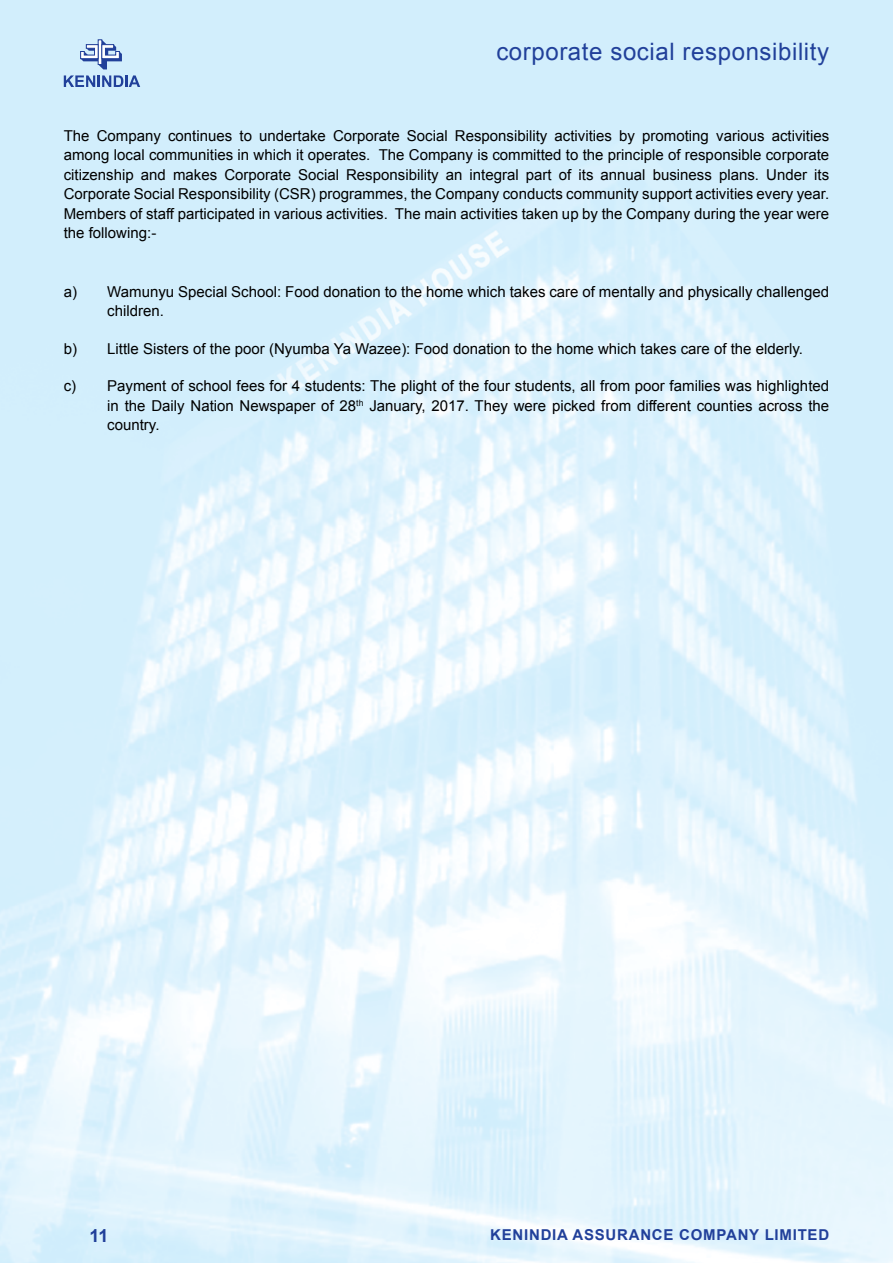
<style>
.page{position:relative;width:893px;height:1263px;background:#fff}
.page>*{position:absolute;margin:0;border:0;box-sizing:border-box;transform-origin:0 0}
.t1{font:24px "Arial";letter-spacing:.025em;color:#21409a}
.t2{font:700 18px "Arial";color:#21409a}
.t3{font:15px/19.5px "Arial";color:#000;text-align:justify}
.t4{font:700 15px "Arial";letter-spacing:.05em;color:#21409a}
</style>
<div class="page">
<img style="left:0;top:0;width:893px;height:1263px">
<svg style="left:80px;top:40px;width:42px;height:29px"></svg>
<svg style="left:64px;top:75px;width:76px;height:12px"></svg>
<h1 class="t1" style="left:496px;top:36px;width:334px">corporate social responsibility</h1>
<p class="t3" style="left:64px;top:126px;width:767px">The Company continues to undertake Corporate Social Responsibility activities by promoting various activities among local communities in which it operates. The Company is committed to the principle of responsible corporate citizenship and makes Corporate Social Responsibility an integral part of its annual business plans. Under its Corporate Social Responsibility (CSR) programmes, the Company conducts community support activities every year.<br>Members of staff participated in various activities. The main activities taken up by the Company during the year were the following:-</p>
<p class="t3" style="left:107px;top:282px;width:723px;text-indent:-44px">a) Wamunyu Special School: Food donation to the home which takes care of mentally and physically challenged children.</p>
<p class="t3" style="left:64px;top:339px;width:741px">b) Little Sisters of the poor (Nyumba Ya Wazee): Food donation to the home which takes care of the elderly.</p>
<p class="t3" style="left:107px;top:376px;width:723px;text-indent:-43px">c) Payment of school fees for 4 students: The plight of the four students, all from poor families was highlighted in the Daily Nation Newspaper of 28<sup>th</sup> January, 2017. They were picked from different counties across the country.</p>
<p class="t2" style="left:90px;top:1223px;width:21px">11</p>
<p class="t4" style="left:490px;top:1225px;width:340px">KENINDIA ASSURANCE COMPANY LIMITED</p>
</div>
